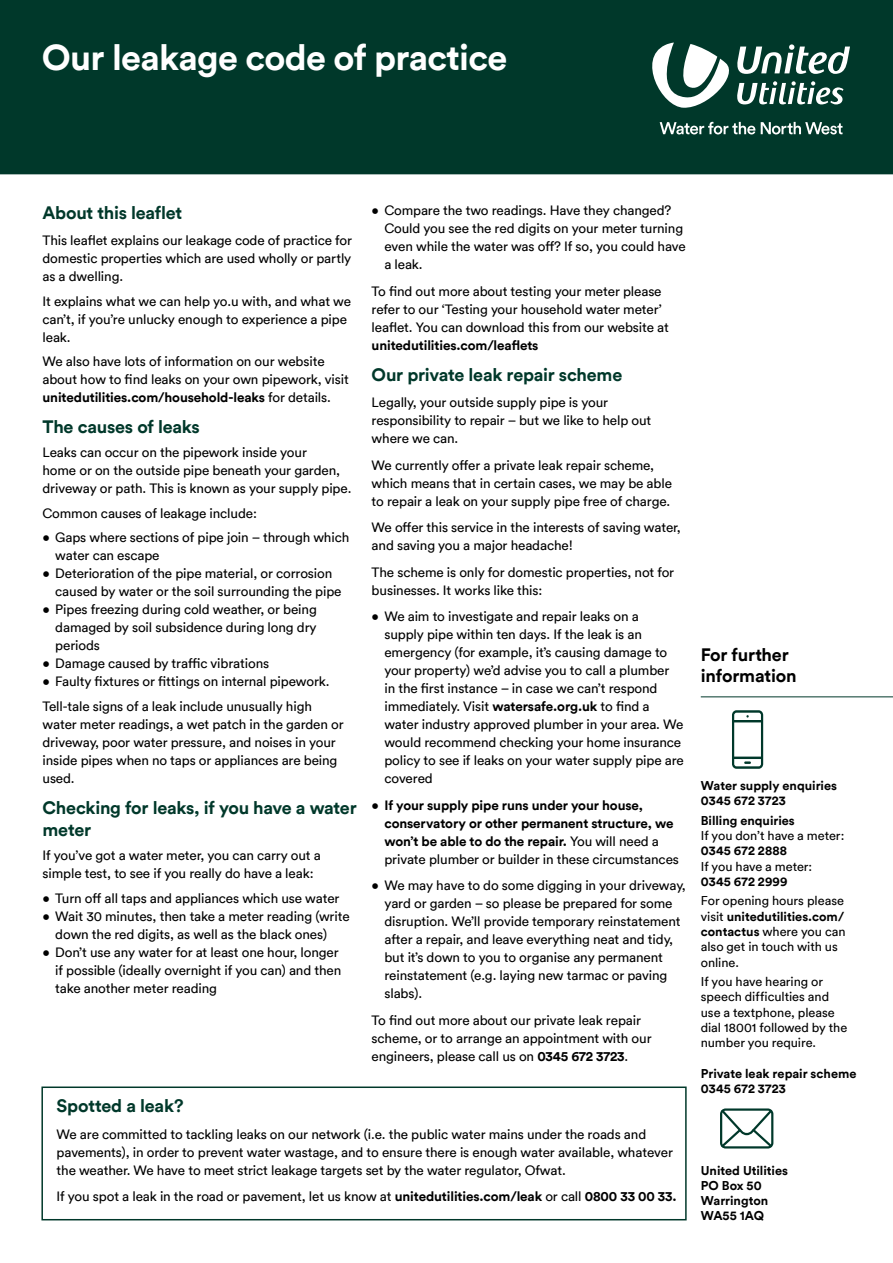
<style>
.page{position:relative;width:893px;height:1263px;background:#fff}
.page>*{position:absolute;margin:0;border:0;box-sizing:border-box;transform-origin:0 0}
.t1{font:700 36px "Circular TT";letter-spacing:-.02em;color:#fff}
.green_header{font:700 18px/22.5px "Circular TT";letter-spacing:-.015em;color:#00382a}
.TEAL_HEAD{font:700 18px/21px "Circular TT";letter-spacing:-.01em;color:#000}
.body_new{font:13.5px/18px "Circular TT";letter-spacing:-.01em;color:#000}
.bullet{font:13.5px/18px "Circular TT";letter-spacing:-.01em;color:#000}
.bullet-2{font:700 13.5px/18px "Circular TT";letter-spacing:-.01em;color:#000}
.BODY{font:12.75px/15.3px "Circular TT";letter-spacing:-.005em;color:#000}
.body_new-2{font:12.75px/15.3px "Circular TT";color:#000}
.BODY_BOLD{font:700 12.75px "Circular TT";color:#000}
.body_bullet{font:12.75px/15.3px "Circular TT";letter-spacing:-.005em;color:#000}
.BODY-2{font:700 12.75px "Circular TT";letter-spacing:-.005em;color:#000}
.body_bullet-2{font:700 12.75px "Circular TT";letter-spacing:.015em;color:#000}
.s1{font-weight:700}
.s2{font-weight:400}
</style>
<div class="page">
<div style="left:0;top:0;width:893px;height:174px;background:#00382a"></div>
<svg style="left:652px;top:43px;width:198px;height:66px"></svg>
<svg style="left:660px;top:122px;width:182px;height:12px"></svg>
<div style="left:41px;top:1086px;width:646px;height:134px;border:2px solid #00382a"></div>
<svg style="left:720px;top:1108px;width:53px;height:40px"></svg>
<svg style="left:732px;top:710px;width:31px;height:59px"></svg>
<hr style="left:733px;top:756px;width:29px;height:3px;background:#00382a">
<hr style="left:701px;top:696px;width:192px;height:1px;background:#00382a">
<p class="t1" style="left:42px;top:34px;width:467px">Our leakage code of practice</p>
<p class="green_header" style="left:43px;top:201px;width:141px">About this leaflet</p>
<p class="body_new" style="left:43px;top:231px;width:311px;text-align:justify">This leaflet explains our leakage code of practice for domestic properties which are used wholly or partly as a dwelling.</p>
<p class="body_new" style="left:43px;top:292px;width:310px">It explains what we can help yo.u with, and what we can’t, if you’re unlucky enough to experience a pipe leak.</p>
<p class="body_new" style="left:43px;top:352px;width:308px">We also have lots of information on our website about how to find leaks on your own pipework, visit <span class="s1">unitedutilities.com/household-leaks</span> for details.</p>
<p class="green_header" style="left:43px;top:415px;width:159px">The causes of leaks</p>
<p class="body_new" style="left:43px;top:443px;width:310px">Leaks can occur on the pipework inside your<br>home or on the outside pipe beneath your garden, driveway or path. This is known as your supply pipe.</p>
<p class="body_new" style="left:43px;top:504px;width:216px">Common causes of leakage include:</p>
<p class="bullet" style="left:55px;top:528px;width:296px;text-indent:-13px">• Gaps where sections of pipe join – through which water can escape</p>
<p class="bullet" style="left:55px;top:564px;width:288px;text-indent:-13px">• Deterioration of the pipe material, or corrosion caused by water or the soil surrounding the pipe</p>
<p class="bullet" style="left:55px;top:600px;width:263px;text-align:justify;text-indent:-13px">• Pipes freezing during cold weather, or being damaged by soil subsidence during long dry periods</p>
<p class="bullet" style="left:43px;top:654px;width:228px">• Damage caused by traffic vibrations</p>
<p class="bullet" style="left:43px;top:672px;width:289px">• Faulty fixtures or fittings on internal pipework.</p>
<p class="body_new" style="left:43px;top:697px;width:303px">Tell-tale signs of a leak include unusually high water meter readings, a wet patch in the garden or driveway, poor water pressure, and noises in your inside pipes when no taps or appliances are being used.</p>
<p class="green_header" style="left:43px;top:795px;width:316px">Checking for leaks, if you have a water meter</p>
<p class="body_new" style="left:43px;top:846px;width:280px">If you’ve got a water meter, you can carry out a simple test, to see if you really do have a leak:</p>
<p class="bullet" style="left:43px;top:889px;width:298px">• Turn off all taps and appliances which use water</p>
<p class="bullet" style="left:55px;top:907px;width:296px;text-indent:-13px">• Wait 30 minutes, then take a meter reading (write down the red digits, as well as the black ones)</p>
<p class="bullet" style="left:55px;top:943px;width:288px;text-indent:-13px">• Don’t use any water for at least one hour, longer if possible (ideally overnight if you can) and then take another meter reading</p>
<p class="bullet" style="left:384px;top:201px;width:303px;text-indent:-13px">• Compare the two readings. Have they changed?<br>Could you see the red digits on your meter turning even while the water was off? If so, you could have a leak.</p>
<p class="bullet" style="left:372px;top:282px;width:299px">To find out more about testing your meter please refer to our ‘Testing your household water meter’ leaflet. You can download this from our website at <span class="s1">unitedutilities.com/leaflets</span></p>
<p class="green_header" style="left:372px;top:363px;width:252px">Our private leak repair scheme</p>
<p class="body_new" style="left:372px;top:393px;width:281px">Legally, your outside supply pipe is your responsibility to repair – but we like to help out where we can.</p>
<p class="body_new" style="left:372px;top:456px;width:302px">We currently offer a private leak repair scheme, which means that in certain cases, we may be able to repair a leak on your supply pipe free of charge.</p>
<p class="body_new" style="left:372px;top:518px;width:311px">We offer this service in the interests of saving water, and saving you a major headache!</p>
<p class="body_new" style="left:372px;top:563px;width:304px">The scheme is only for domestic properties, not for businesses. It works like this:</p>
<p class="bullet" style="left:384px;top:607px;width:301px;text-indent:-13px">• We aim to investigate and repair leaks on a<br>supply pipe within ten days. If the leak is an emergency (for example, it’s causing damage to your property) we’d advise you to call a plumber<br>in the first instance – in case we can’t respond immediately. Visit <span class="s1">watersafe.org.uk</span> to find a water industry approved plumber in your area. We would recommend checking your home insurance policy to see if leaks on your water supply pipe are covered</p>
<p class="bullet-2" style="left:384px;top:796px;width:296px;text-indent:-13px"><span class="s2">•</span> If your supply pipe runs under your house, conservatory or other permanent structure, we won’t be able to do the repair. <span class="s2">You will need a private plumber or builder in these circumstances</span></p>
<p class="bullet" style="left:384px;top:876px;width:303px;text-indent:-13px">• We may have to do some digging in your driveway, yard or garden – so please be prepared for some disruption. We’ll provide temporary reinstatement after a repair, and leave everything neat and tidy, but it’s down to you to organise any permanent reinstatement (e.g. laying new tarmac or paving slabs).</p>
<p class="body_new" style="left:372px;top:1011px;width:281px">To find out more about our private leak repair scheme, or to arrange an appointment with our engineers, please call us on <span class="s1">0345 672 3723</span>.</p>
<p class="green_header" style="left:57px;top:1094px;width:129px">Spotted a leak?</p>
<p class="body_new" style="left:57px;top:1125px;width:618px">We are committed to tackling leaks on our network (i.e. the public water mains under the roads and pavements), in order to prevent water wastage, and to ensure there is enough water available, whatever the weather. We have to meet strict leakage targets set by the water regulator, Ofwat.</p>
<p class="body_new" style="left:57px;top:1187px;width:622px">If you spot a leak in the road or pavement, let us know at <span class="s1">unitedutilities.com/leak</span> or call <span class="s1">0800 33 00 33.</span></p>
<p class="TEAL_HEAD" style="left:701px;top:644px;width:97px">For further information</p>
<p class="BODY_BOLD" style="left:701px;top:777px;width:138px">Water supply enquiries</p>
<p class="body_bullet-2" style="left:701px;top:792px;width:87px">0345 672 3723</p>
<p class="BODY_BOLD" style="left:701px;top:812px;width:96px">Billing enquiries</p>
<p class="body_bullet" style="left:701px;top:828px;width:145px">If you don’t have a meter:<br><span class="s1">0345 672 2888</span></p>
<p class="body_bullet" style="left:701px;top:858px;width:113px">If you have a meter:<br><span class="s1">0345 672 2999</span></p>
<p class="body_new-2" style="left:701px;top:893px;width:146px">For opening hours please visit <span class="s1">unitedutilities.com/ contactus</span> where you can also get in touch with us online.</p>
<p class="BODY" style="left:701px;top:974px;width:148px">If you have hearing or speech difficulties and use a textphone, please dial 18001 followed by the number you require.</p>
<p class="BODY_BOLD" style="left:701px;top:1065px;width:157px">Private leak repair scheme</p>
<p class="body_bullet-2" style="left:701px;top:1080px;width:87px">0345 672 3723</p>
<p class="BODY-2" style="left:701px;top:1162px;width:89px">United Utilities</p>
<p class="BODY-2" style="left:701px;top:1177px;width:63px">PO Box 50</p>
<p class="BODY-2" style="left:701px;top:1192px;width:69px">Warrington</p>
<p class="BODY-2" style="left:701px;top:1208px;width:65px">WA55 1AQ</p>
</div>
